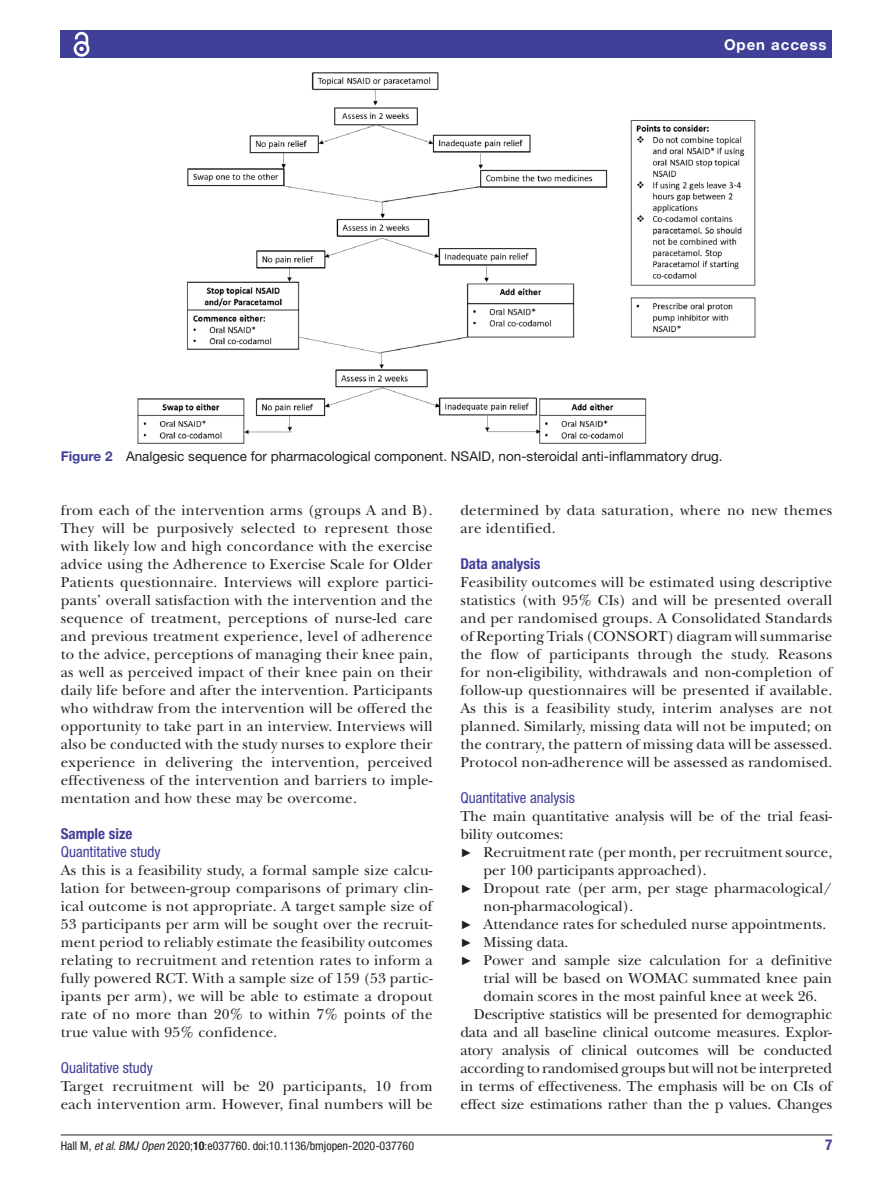
<style>
.page{position:relative;width:893px;height:1191px;background:#fff}
.page>*{position:absolute;margin:0;border:0;box-sizing:border-box;transform-origin:0 0}
.t1{font:15px/18px "New Baskerville";color:#231f20;text-align:justify}
.t2{font:condensed 15px "Helvetica Neue LT Std";color:#414099}
.t3{font:700 condensed 15px "Helvetica Neue LT Std";color:#414099}
.t4{font:700 15px "Helvetica Neue LT Std";letter-spacing:.065em;color:#fff}
.t5{font:13.5px "Helvetica Neue LT Std";color:#231f20}
.t6{font:condensed 12px "Helvetica Neue LT Std";color:#231f20}
.s1{font-weight:700;color:#414099}
.s2{font-family:"Arial";font-size:12px}
.s3{font-style:italic}
.s4{font-weight:700}
</style>
<div class="page">
<hr style="left:61px;top:1134px;width:771px;height:1px;background:#231f20">
<div style="left:61px;top:31px;width:771px;height:27px;background:#414099"></div>
<svg style="left:73px;top:31px;width:17px;height:26px"></svg>
<img style="left:138px;top:73px;width:617px;height:370px">
<p class="t4" style="left:724px;top:35px;width:104px">Open access</p>
<p class="t5" style="left:61px;top:448px;width:663px"><span class="s1">Figure 2</span> Analgesic sequence for pharmacological component. NSAID, non-steroidal anti-inflammatory drug.</p>
<p class="t1" style="left:61px;top:501px;width:373px">from each of the intervention arms (groups A and B).<br>They will be purposively selected to represent those with likely low and high concordance with the exercise advice using the Adherence to Exercise Scale for Older Patients questionnaire. Interviews will explore partici&shy;pants’ overall satisfaction with the intervention and the sequence of treatment, perceptions of nurse-led care and previous treatment experience, level of adherence to the advice, perceptions of managing their knee pain, as well as perceived impact of their knee pain on their daily life before and after the intervention. Participants who withdraw from the intervention will be offered the opportunity to take part in an interview. Interviews will also be conducted with the study nurses to explore their experience in delivering the intervention, perceived effectiveness of the intervention and barriers to imple&shy;mentation and how these may be overcome.</p>
<p class="t3" style="left:61px;top:824px;width:73px">Sample size</p>
<p class="t2" style="left:61px;top:843px;width:101px">Quantitative study</p>
<p class="t1" style="left:61px;top:861px;width:373px">As this is a feasibility study, a formal sample size calcu&shy;lation for between-group comparisons of primary clin&shy;ical outcome is not appropriate. A target sample size of 53 participants per arm will be sought over the recruit&shy;ment period to reliably estimate the feasibility outcomes relating to recruitment and retention rates to inform a fully powered RCT. With a sample size of 159 (53 partic&shy;ipants per arm), we will be able to estimate a dropout rate of no more than 20% to within 7% points of the true value with 95% confidence.</p>
<p class="t2" style="left:61px;top:1059px;width:94px">Qualitative study</p>
<p class="t1" style="left:61px;top:1077px;width:373px">Target recruitment will be 20 participants, 10 from each intervention arm. However, final numbers will be</p>
<p class="t1" style="left:460px;top:501px;width:373px">determined by data saturation, where no new themes are identified.</p>
<p class="t3" style="left:460px;top:554px;width:82px">Data analysis</p>
<p class="t1" style="left:460px;top:573px;width:373px">Feasibility outcomes will be estimated using descriptive statistics (with 95% CIs) and will be presented overall and per randomised groups. A Consolidated Standards of Reporting Trials (CONSORT) diagram will summarise the flow of participants through the study. Reasons for non-eligibility, withdrawals and non-completion of follow-up questionnaires will be presented if available.<br>As this is a feasibility study, interim analyses are not planned. Similarly, missing data will not be imputed; on the contrary, the pattern of missing data will be assessed.<br>Protocol non-adherence will be assessed as randomised.</p>
<p class="t2" style="left:460px;top:789px;width:116px">Quantitative analysis</p>
<p class="t1" style="left:460px;top:807px;width:373px">The main quantitative analysis will be of the trial feasi-</p>
<p class="t1" style="left:460px;top:825px;width:104px">bility outcomes:</p>
<p class="t1" style="left:460px;top:843px;width:373px"><span class="s2">►</span> Recruitment rate (per month, per recruitment source,</p>
<p class="t1" style="left:484px;top:861px;width:225px">per 100 participants approached).</p>
<p class="t1" style="left:460px;top:879px;width:373px"><span class="s2">►</span> Dropout rate (per arm, per stage pharmacological/</p>
<p class="t1" style="left:484px;top:897px;width:151px">non-pharmacological).</p>
<p class="t1" style="left:460px;top:915px;width:367px"><span class="s2">►</span> Attendance rates for scheduled nurse appointments.</p>
<p class="t1" style="left:460px;top:933px;width:110px"><span class="s2">►</span> Missing data.</p>
<p class="t1" style="left:460px;top:951px;width:373px"><span class="s2">►</span> Power and sample size calculation for a definitive</p>
<p class="t1" style="left:484px;top:969px;width:350px">trial will be based on WOMAC summated knee pain</p>
<p class="t1" style="left:484px;top:987px;width:335px">domain scores in the most painful knee at week 26.</p>
<p class="t1" style="left:474px;top:1005px;width:360px">Descriptive statistics will be presented for demographic</p>
<p class="t1" style="left:460px;top:1023px;width:373px">data and all baseline clinical outcome measures. Explor-</p>
<p class="t1" style="left:460px;top:1041px;width:373px">atory analysis of clinical outcomes will be conducted</p>
<p class="t1" style="left:460px;top:1059px;width:373px">according to randomised groups but will not be interpreted</p>
<p class="t1" style="left:460px;top:1077px;width:373px">in terms of effectiveness. The emphasis will be on CIs of</p>
<p class="t1" style="left:460px;top:1095px;width:373px">effect size estimations rather than the p values. Changes</p>
<p class="t6" style="left:61px;top:1138px;width:355px">Hall M, <span class="s3">et al</span>. <span class="s3">BMJ Open</span> 2020;<span class="s4">10</span>:e037760. doi:10.1136/bmjopen-2020-037760</p>
<p class="t3" style="left:825px;top:1135px;width:9px">7</p>
</div>
